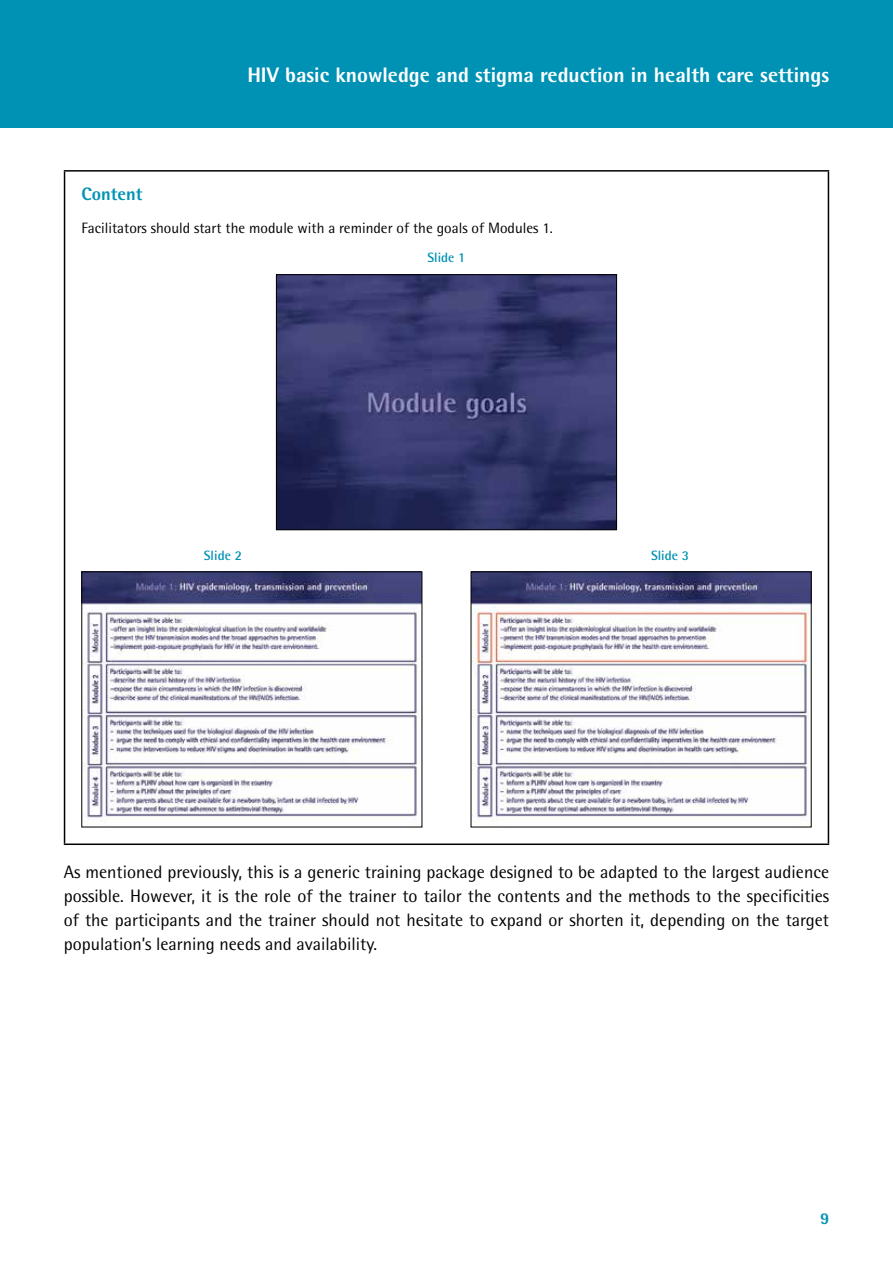
<style>
.page{position:relative;width:893px;height:1263px;background:#fff}
.page>*{position:absolute;margin:0;border:0;box-sizing:border-box;transform-origin:0 0}
.t1{font:800 21px "Rotis Semi Sans Std";color:#fff}
.t2{font:18px/24px "Rotis Semi Sans Std";color:#000;text-align:justify}
.t3{font:800 18px "Rotis Semi Sans Std";color:#0092b4}
.t4{font:800 16.5px "Rotis Semi Sans Std";color:#0092b4}
.t5{font:15px "Rotis Semi Sans Std";color:#000}
.t6{font:700 13.5px "Rotis Semi Sans Std";color:#0092b4}
</style>
<div class="page">
<div style="left:0;top:0;width:893px;height:128px;background:#0092b4"></div>
<hr style="left:64px;top:170px;width:765px;height:2px;background:#000">
<hr style="left:64px;top:172px;width:1px;height:671px;background:#000">
<hr style="left:828px;top:172px;width:1px;height:671px;background:#000">
<hr style="left:64px;top:843px;width:765px;height:2px;background:#000">
<img style="left:278px;top:276px;width:337px;height:252px">
<div style="left:276px;top:274px;width:341px;height:256px;border:1px solid #000"></div>
<img style="left:84px;top:574px;width:336px;height:247px">
<img style="left:473px;top:574px;width:336px;height:247px">
<p class="t1" style="left:247px;top:62px;width:583px">HIV basic knowledge and stigma reduction in health care settings</p>
<p class="t3" style="left:82px;top:183px;width:63px">Content</p>
<p class="t5" style="left:82px;top:219px;width:473px">Facilitators should start the module with a reminder of the goals of Modules 1.</p>
<p class="t6" style="left:427px;top:249px;width:40px">Slide 1</p>
<p class="t6" style="left:204px;top:547px;width:40px">Slide 2</p>
<p class="t6" style="left:651px;top:547px;width:40px">Slide 3</p>
<p class="t2" style="left:64px;top:859px;width:767px">As mentioned previously, this is a generic training package designed to be adapted to the largest audience possible. However, it is the role of the trainer to tailor the contents and the methods to the specificities of the participants and the trainer should not hesitate to expand or shorten it, depending on the target population’s learning needs and availability.</p>
<p class="t4" style="left:820px;top:1208px;width:11px">9</p>
</div>
